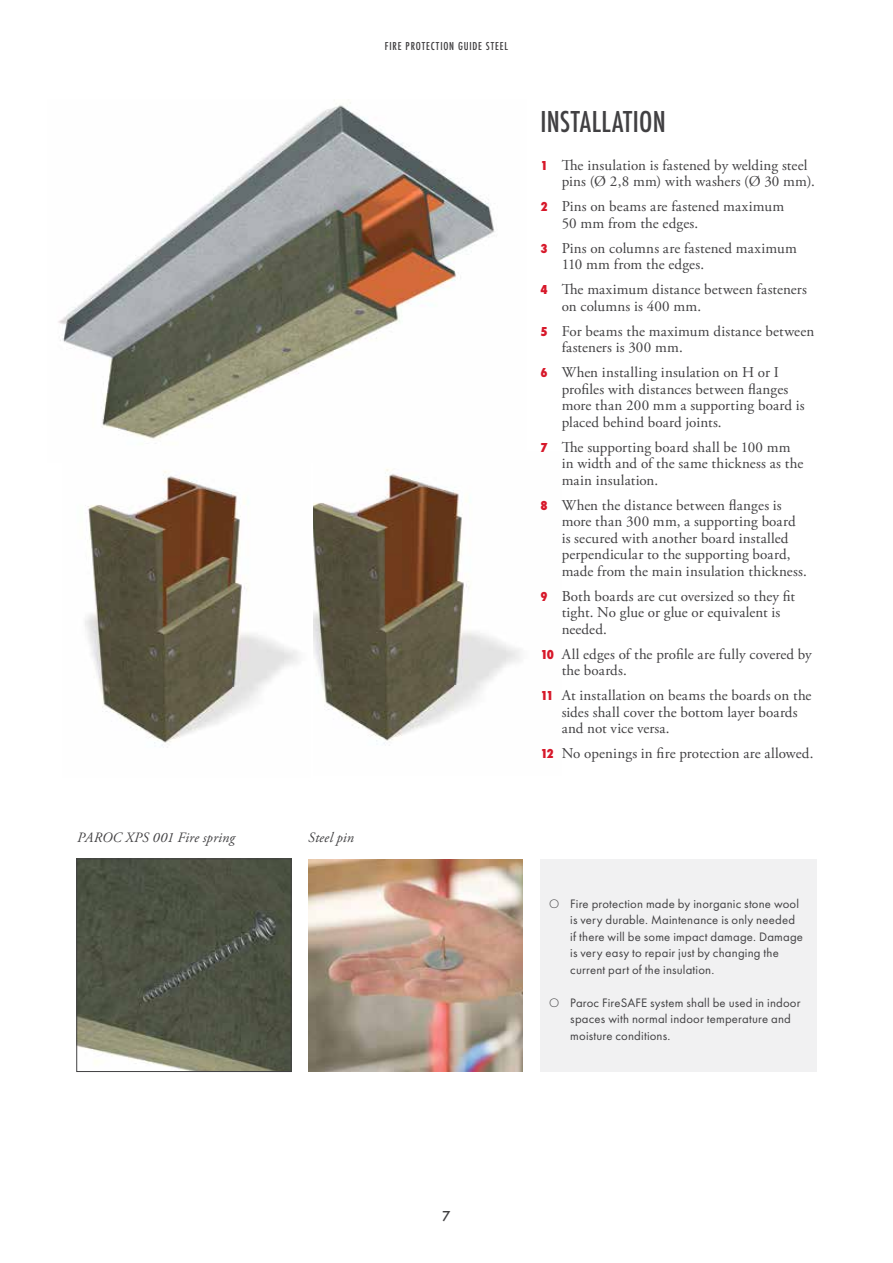
<style>
.page{position:relative;width:893px;height:1263px;background:#fff}
.page>*{position:absolute;margin:0;border:0;box-sizing:border-box;transform-origin:0 0}
.t1{font:500 31.5px "Futura PT Cond";letter-spacing:.005em;color:#414042}
.t2{font:15px/16.5px "Adobe Garamond Pro";letter-spacing:.01em;color:#414042}
.t3{font:500 15px "Futura PT";color:#414042}
.t4{font:italic 14.25px "Adobe Garamond Pro";letter-spacing:.01em;color:#414042}
.t5{font:12.75px/16.5px "Futura PT";letter-spacing:.015em;color:#414042}
.t6{font:500 12px "Futura PT Cond";letter-spacing:.065em;color:#414042}
.s1{font-family:"Futura PT Cond";font-weight:800;font-size:13.5px;color:#d7182a}
.s2{font-weight:300}
</style>
<div class="page">
<img style="left:314px;top:469px;width:206px;height:277px">
<img style="left:58px;top:102px;width:437px;height:337px">
<img style="left:85px;top:471px;width:213px;height:277px">
<div style="left:540px;top:859px;width:276px;height:213px;background:#f1f1f2"></div>
<img style="left:79px;top:861px;width:210px;height:209px">
<div style="left:77px;top:859px;width:214px;height:213px;border:1px solid #414042"></div>
<img style="left:309px;top:859px;width:213px;height:212px">
<p class="t6" style="left:385px;top:38px;width:124px">FIRE PROTECTION GUIDE STEEL</p>
<p class="t4" style="left:77px;top:828px;width:159px">PAROC XPS 001 Fire spring</p>
<p class="t4" style="left:308px;top:828px;width:47px">Steel pin</p>
<h1 class="t1" style="left:541px;top:103px;width:127px">INSTALLATION</h1>
<p class="t2" style="left:562px;top:157px;width:255px;text-indent:-21px"><span class="s1">1</span> The insulation is fastened by welding steel pins (Ø 2,8 mm) with washers (Ø 30 mm).</p>
<p class="t2" style="left:562px;top:199px;width:224px;text-indent:-21px"><span class="s1">2</span> Pins on beams are fastened maximum<br>50 mm from the edges.</p>
<p class="t2" style="left:562px;top:240px;width:237px;text-indent:-21px"><span class="s1">3</span> Pins on columns are fastened maximum<br>110 mm from the edges.</p>
<p class="t2" style="left:562px;top:282px;width:247px;text-indent:-21px"><span class="s1">4</span> The maximum distance between fasteners on columns is 400 mm.</p>
<p class="t2" style="left:562px;top:323px;width:254px;text-indent:-21px"><span class="s1">5</span> For beams the maximum distance between fasteners is 300 mm.</p>
<p class="t2" style="left:562px;top:365px;width:244px;text-indent:-21px"><span class="s1">6</span> When installing insulation on H or I profiles with distances between flanges more than 200 mm a supporting board is placed behind board joints.</p>
<p class="t2" style="left:562px;top:439px;width:243px;text-indent:-21px"><span class="s1">7</span> The supporting board shall be 100 mm in width and of the same thickness as the main insulation.</p>
<p class="t2" style="left:562px;top:497px;width:247px;text-indent:-21px"><span class="s1">8</span> When the distance between flanges is more than 300 mm, a supporting board is secured with another board installed perpendicular to the supporting board, made from the main insulation thickness.</p>
<p class="t2" style="left:562px;top:588px;width:235px;text-indent:-21px"><span class="s1">9</span> Both boards are cut oversized so they fit tight. No glue or glue or equivalent is needed.</p>
<p class="t2" style="left:562px;top:646px;width:252px;text-indent:-21px"><span class="s1">10</span> All edges of the profile are fully covered by the boards.</p>
<p class="t2" style="left:562px;top:688px;width:251px;text-indent:-21px"><span class="s1">11</span> At installation on beams the boards on the sides shall cover the bottom layer boards and not vice versa.</p>
<p class="t2" style="left:540px;top:746px;width:275px"><span class="s1">12</span> No openings in fire protection are allowed.</p>
<p class="t5" style="left:570px;top:895px;width:234px;text-indent:-21px"><span class="s2">O</span> Fire protection made by inorganic stone wool is very durable. Maintenance is only needed if there will be some impact damage. Damage is very easy to repair just by changing the current part of the insulation.</p>
<p class="t5" style="left:570px;top:994px;width:232px;text-indent:-21px"><span class="s2">O</span> Paroc FireSAFE system shall be used in indoor spaces with normal indoor temperature and moisture conditions.</p>
<p class="t3" style="left:442px;top:1207px;width:10px">7</p>
</div>
